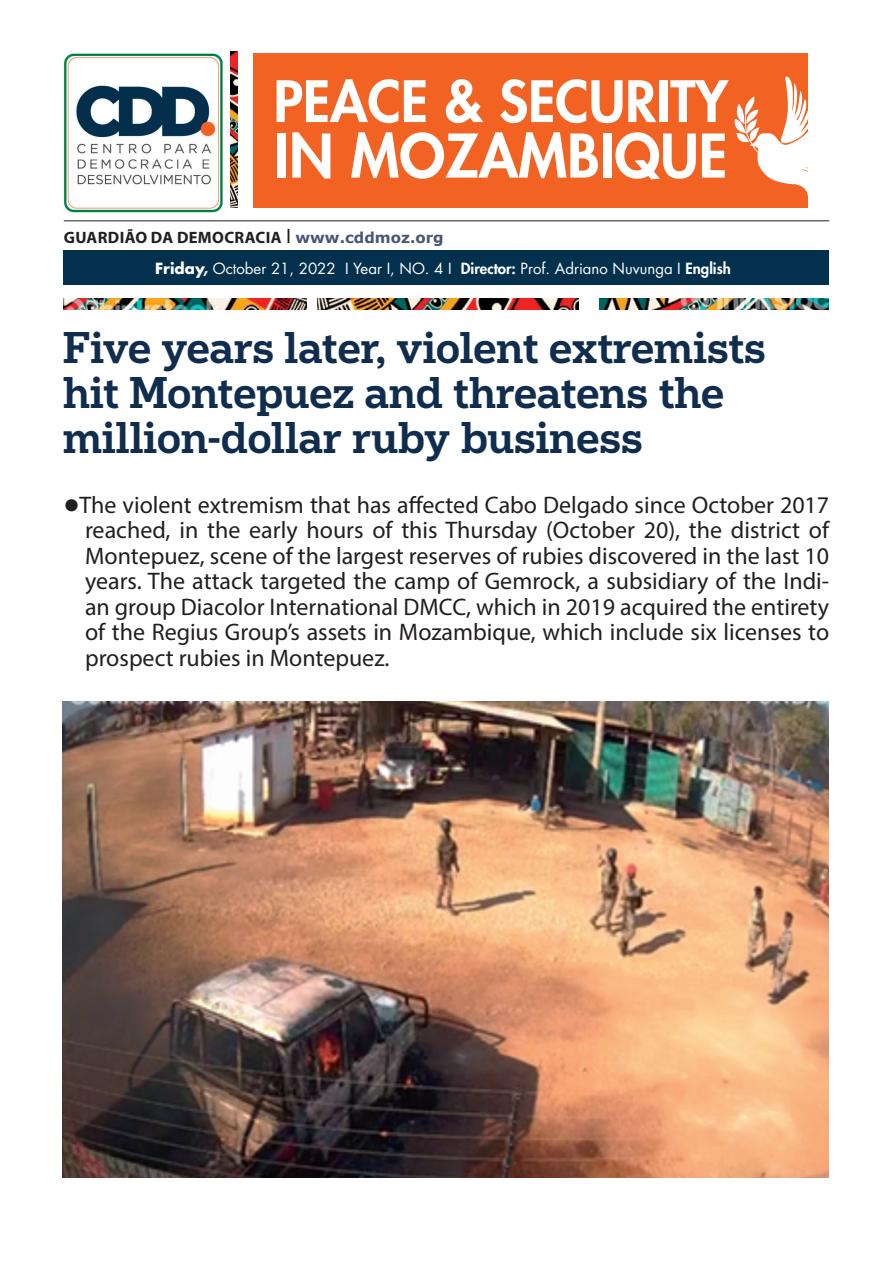
<style>
.page{position:relative;width:893px;height:1263px;background:#fff}
.page>*{position:absolute;margin:0;border:0;box-sizing:border-box;transform-origin:0 0}
.t1{font:800 58.5px "Futura LT";color:#fff}
.t2{font:800 55.5px "Futura LT";color:#fff}
.t3{font:500 42px/45px "Popular";color:#102d4e}
.t4{font:24px/25.5px "Myriad Pro";color:#231f20;text-align:justify}
.t5{font:700 16.5px "Myriad Pro";letter-spacing:.02em;color:#231f20}
.t6{font:15px "Futura LT";color:#fff}
.s1{font-weight:400;font-size:20.85px}
.s2{font-family:"Verdana";font-size:15px;color:#485775}
.s3{font-weight:700}
.s4{font-weight:800}
</style>
<div class="page">
<hr style="left:64px;top:221px;width:765px;height:1px;background:#231f20">
<img style="left:64px;top:53px;width:159px;height:159px">
<img style="left:64px;top:298px;width:242px;height:11px">
<img style="left:317px;top:298px;width:262px;height:11px">
<img style="left:599px;top:298px;width:229px;height:11px">
<div style="left:253px;top:53px;width:554px;height:155px;background:#f26323"></div>
<img style="left:230px;top:51px;width:8px;height:157px">
<svg style="left:734px;top:76px;width:74px;height:132px"></svg>
<img style="left:63px;top:702px;width:766px;height:476px">
<div style="left:64px;top:250px;width:765px;height:35px;background:#03304d"></div>
<h2 class="t2" style="left:274px;top:65px;width:456px">PEACE &amp; SECURITY</h2>
<h1 class="t1" style="left:274px;top:117px;width:455px">IN MOZAMBIQUE</h1>
<p class="t5" style="left:64px;top:226px;width:381px">GUARDIÃO DA DEMOCRACIA <span class="s1">I</span> <span class="s2">www.cddmoz.org</span></p>
<p class="t6" style="left:155px;top:259px;width:577px"><span class="s3">Friday,</span> October 21, 2022 I Year I, NO. 4 I <span class="s4">Director:</span> Prof. Adriano Nuvunga I <span class="s4">English</span></p>
<h3 class="t3" style="left:63px;top:324px;width:704px">Five years later, violent extremists hit Montepuez and threatens the million-dollar ruby business</h3>
<p class="t4" style="left:85px;top:492px;width:746px;text-indent:-21px">●The violent extremism that has affected Cabo Delgado since October 2017 reached, in the early hours of this Thursday (October 20), the district of Montepuez, scene of the largest reserves of rubies discovered in the last 10 years. The attack targeted the camp of Gemrock, a subsidiary of the Indi&shy;an group Diacolor International DMCC, which in 2019 acquired the entirety of the Regius Group’s assets in Mozambique, which include six licenses to prospect rubies in Montepuez.</p>
</div>
